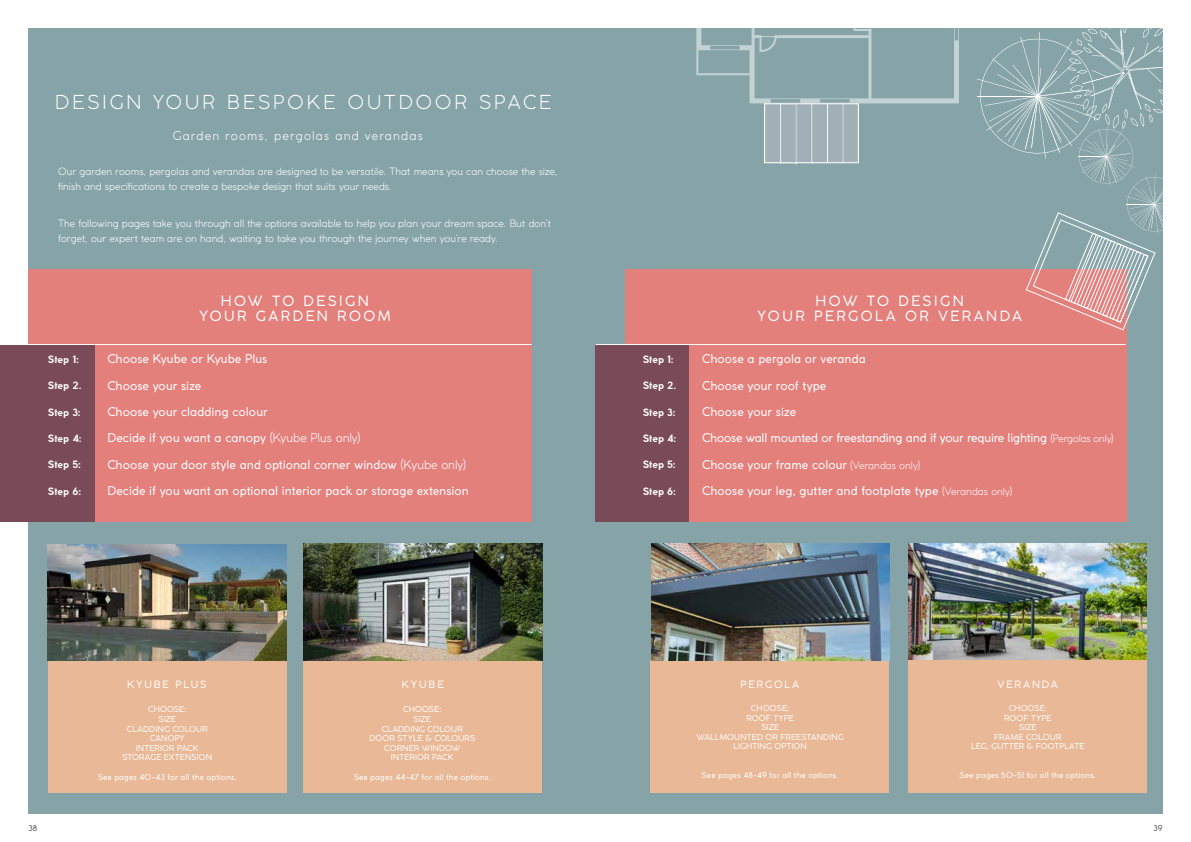
<style>
.page{position:relative;width:1191px;height:842px;background:#fff}
.page>*{position:absolute;margin:0;border:0;box-sizing:border-box;transform-origin:0 0}
.t1{font:300 19px "Coco Gothic";letter-spacing:.155em;color:#fff}
.t2{font:14px/15px "Coco Gothic";letter-spacing:.175em;color:#fff;text-align:center}
.t3{font:12px/26.3px "Coco Gothic";color:#fff}
.t4{font:300 12px "Coco Gothic";letter-spacing:.095em;color:#fff}
.t5{font:300 10px/15px "Coco Gothic";color:#fff}
.t6{font:700 10px "Coco Gothic";letter-spacing:-.01em;color:#fff}
.t7{font:10px "Coco Gothic";letter-spacing:.175em;color:#fff}
.t8{font:8px/9.6px "Coco Gothic";letter-spacing:.015em;color:#fff;text-align:center}
.t9{font:8px "Coco Gothic";color:#575756}
.s1{font-weight:300}
.s2{font-weight:300;font-size:10px}
</style>
<div class="page">
<div style="left:28px;top:28px;width:1134px;height:786px;background:#86a4a8"></div>
<div style="left:48px;top:661px;width:239px;height:132px;background:#e9b896"></div>
<div style="left:303px;top:661px;width:239px;height:132px;background:#e9b896"></div>
<div style="left:650px;top:661px;width:239px;height:132px;background:#e9b896"></div>
<div style="left:908px;top:661px;width:239px;height:132px;background:#e9b896"></div>
<div style="left:28px;top:269px;width:503px;height:253px;background:#e4807c"></div>
<svg style="left:696px;top:28px;width:263px;height:75px"></svg>
<div style="left:0;top:344px;width:94px;height:178px;background:#794a58"></div>
<hr style="left:0;top:344px;width:531px;height:1px;background:#fff">
<img style="left:48px;top:544px;width:239px;height:116px">
<img style="left:304px;top:544px;width:238px;height:117px">
<div style="left:765px;top:104px;width:15px;height:58px;background:#a0b0b6"></div>
<img style="left:651px;top:544px;width:238px;height:117px">
<img style="left:909px;top:544px;width:237px;height:116px">
<hr style="left:780px;top:103px;width:1px;height:60px;background:#fff">
<div style="left:781px;top:105px;width:15px;height:58px;background:#a0b0b6"></div>
<div style="left:781px;top:104px;width:15px;height:59px;border:1px solid #afb6bd"></div>
<hr style="left:796px;top:104px;width:1px;height:60px;background:#fff">
<div style="left:797px;top:104px;width:15px;height:58px;background:#a0b0b6"></div>
<div style="left:797px;top:103px;width:15px;height:59px;border:1px solid #afb6bd"></div>
<hr style="left:811px;top:103px;width:1px;height:60px;background:#fff">
<div style="left:812px;top:104px;width:15px;height:58px;background:#a0b0b6"></div>
<div style="left:812px;top:103px;width:15px;height:59px;border:1px solid #afb6bd"></div>
<hr style="left:827px;top:103px;width:1px;height:60px;background:#fff">
<div style="left:828px;top:104px;width:15px;height:58px;background:#a0b0b6"></div>
<div style="left:828px;top:103px;width:15px;height:59px;border:1px solid #afb6bd"></div>
<hr style="left:842px;top:103px;width:1px;height:60px;background:#fff">
<div style="left:843px;top:104px;width:14px;height:58px;background:#a0b0b6"></div>
<div style="left:843px;top:103px;width:14px;height:59px;border:1px solid #afb6bd"></div>
<div style="left:764px;top:103px;width:95px;height:60px;border:1px solid #fff"></div>
<div style="left:624px;top:269px;width:502px;height:253px;background:#e4807c"></div>
<div style="left:595px;top:344px;width:94px;height:178px;background:#794a58"></div>
<hr style="left:595px;top:344px;width:530px;height:1px;background:#fff">
<svg style="left:977px;top:28px;width:186px;height:303px"></svg>
<h1 class="t1" style="left:55px;top:89px;width:498px">DESIGN YOUR BESPOKE OUTDOOR SPACE</h1>
<p class="t4" style="left:173px;top:127px;width:252px">Garden rooms, pergolas and verandas</p>
<p class="t5" style="left:58px;top:163px;width:501px">Our garden rooms, pergolas and verandas are designed to be versatile. That means you can choose the size, finish and specifications to create a bespoke design that suits your needs.</p>
<p class="t5" style="left:58px;top:216px;width:494px">The following pages take you through all the options available to help you plan your dream space. But don’t forget, our expert team are on hand, waiting to take you through the journey when you’re ready.</p>
<p class="t6" style="left:48px;top:352px;width:32px">Step 1:</p>
<p class="t6" style="left:48px;top:378px;width:35px">Step 2.</p>
<p class="t6" style="left:48px;top:404px;width:34px">Step 3:</p>
<p class="t6" style="left:48px;top:431px;width:35px">Step 4:</p>
<p class="t6" style="left:48px;top:457px;width:34px">Step 5:</p>
<p class="t6" style="left:48px;top:483px;width:34px">Step 6:</p>
<p class="t2" style="left:199px;top:293px;width:193px">HOW TO DESIGN<br>YOUR GARDEN ROOM</p>
<p class="t3" style="left:107px;top:346px;width:363px">Choose Kyube or Kyube Plus<br>Choose your size<br>Choose your cladding colour<br>Decide if you want a canopy <span class="s1">(Kyube Plus only)<br></span>Choose your door style and optional corner window <span class="s1">(Kyube only)<br></span>Decide if you want an optional interior pack or storage extension</p>
<p class="t7" style="left:127px;top:677px;width:81px">KYUBE PLUS</p>
<p class="t8" style="left:122px;top:704px;width:91px">CHOOSE:<br>SIZE<br>CLADDING COLOUR<br>CANOPY<br>INTERIOR PACK<br>STORAGE EXTENSION</p>
<p class="t8" style="left:98px;top:772px;width:140px">See pages 40-43 for all the options.</p>
<p class="t7" style="left:402px;top:677px;width:43px">KYUBE</p>
<p class="t8" style="left:369px;top:704px;width:107px">CHOOSE:<br>SIZE<br>CLADDING COLOUR<br>DOOR STYLE &amp; COLOURS<br>CORNER WINDOW<br>INTERIOR PACK</p>
<p class="t8" style="left:354px;top:772px;width:139px">See pages 44-47 for all the options.</p>
<p class="t6" style="left:643px;top:352px;width:32px">Step 1:</p>
<p class="t6" style="left:643px;top:378px;width:35px">Step 2.</p>
<p class="t6" style="left:643px;top:404px;width:34px">Step 3:</p>
<p class="t6" style="left:643px;top:431px;width:35px">Step 4:</p>
<p class="t6" style="left:643px;top:457px;width:34px">Step 5:</p>
<p class="t6" style="left:643px;top:483px;width:34px">Step 6:</p>
<p class="t2" style="left:757px;top:293px;width:266px">HOW TO DESIGN<br>YOUR PERGOLA OR VERANDA</p>
<p class="t3" style="left:702px;top:346px;width:413px">Choose a pergola or veranda<br>Choose your roof type<br>Choose your size<br>Choose wall mounted or freestanding and if your require lighting <span class="s2">(Pergolas only)<br></span>Choose your frame colour <span class="s2">(Verandas only)<br></span>Choose your leg, gutter and footplate type <span class="s2">(Verandas only)</span></p>
<p class="t7" style="left:740px;top:676px;width:60px">PERGOLA</p>
<p class="t8" style="left:696px;top:703px;width:149px">CHOOSE:<br>ROOF TYPE<br>SIZE<br>WALLMOUNTED OR FREESTANDING<br>LIGHTING OPTION</p>
<p class="t8" style="left:701px;top:770px;width:139px">See pages 48-49 for all the options.</p>
<p class="t7" style="left:997px;top:676px;width:62px">VERANDA</p>
<p class="t8" style="left:971px;top:703px;width:115px">CHOOSE:<br>ROOF TYPE<br>SIZE<br>FRAME COLOUR<br>LEG, GUTTER &amp; FOOTPLATE</p>
<p class="t8" style="left:959px;top:770px;width:138px">See pages 50-51 for all the options.</p>
<p class="t9" style="left:28px;top:822px;width:10px">38</p>
<p class="t9" style="left:1153px;top:822px;width:11px">39</p>
</div>
